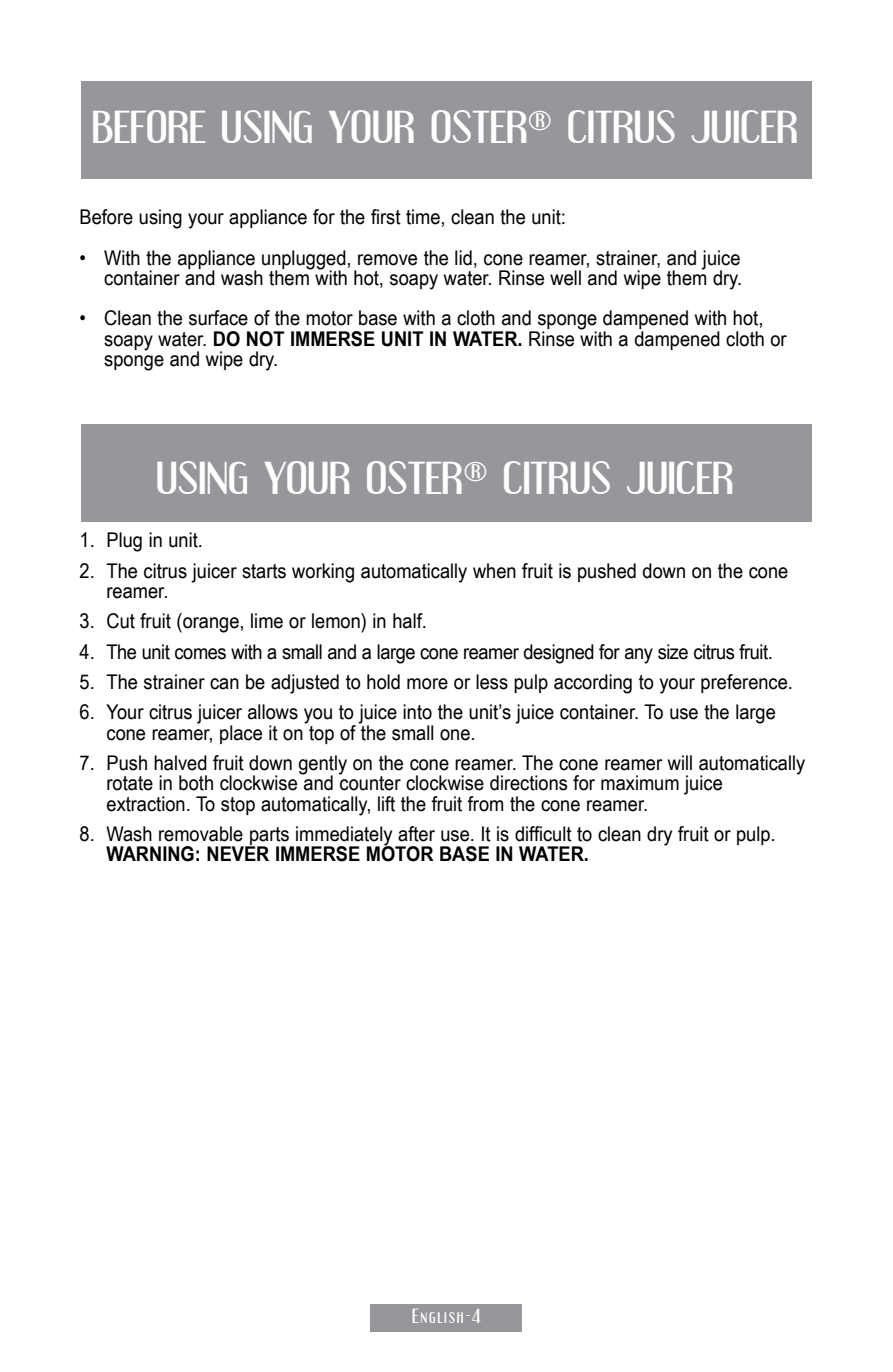
<style>
.page{position:relative;width:893px;height:1372px;background:#fff}
.page>*{position:absolute;margin:0;border:0;box-sizing:border-box;transform-origin:0 0}
.t1{font:40.5px "Engebrechtre";color:#fff;scale:1.1 1}
.t2{font:20.25px/20.2px "Arial Narrow";color:#000;scale:1.1 1}
.t3{font:20.25px "Arial Narrow";letter-spacing:-.02em;color:#000;scale:1.1 1}
.t4{font:700 20.25px "Arial Narrow";color:#000;scale:1.1 1}
.t5{font:18px "Engebrechtre";letter-spacing:.1em;color:#fff}
.s1{font-weight:700}
</style>
<div class="page">
<div style="left:371px;top:1303px;width:151px;height:28px;background:#95979a"></div>
<div style="left:81px;top:81px;width:731px;height:97px;background:#95979a"></div>
<div style="left:81px;top:424px;width:731px;height:97px;background:#95979a"></div>
<h1 class="t1" style="left:92px;top:103px;width:644px">BEFORE USING YOUR OSTER® CITRUS JUICER</h1>
<p class="t2" style="left:80px;top:206px;width:444px">Before using your appliance for the first time, clean the unit:</p>
<p class="t2" style="left:80px;top:246px;width:604px;text-align:right">• With the appliance unplugged, remove the lid, cone reamer, strainer, and juice container and wash them with hot, soapy water. Rinse well and wipe them dry.</p>
<p class="t2" style="left:104px;top:307px;width:622px;text-indent:-25px">• Clean the surface of the motor base with a cloth and sponge dampened with hot, soapy water. <span class="s1">DO NOT IMMERSE UNIT IN WATER.</span> Rinse with a dampened cloth or sponge and wipe dry.</p>
<h1 class="t1" style="left:156px;top:454px;width:526px">USING YOUR OSTER® CITRUS JUICER</h1>
<p class="t2" style="left:80px;top:529px;width:114px">1. Plug in unit.</p>
<p class="t2" style="left:107px;top:559px;width:621px;text-indent:-27px">2. The citrus juicer starts working automatically when fruit is pushed down on the cone reamer.</p>
<p class="t2" style="left:80px;top:610px;width:317px">3. Cut fruit (orange, lime or lemon) in half.</p>
<p class="t3" style="left:80px;top:636px;width:632px">4. The unit comes with a small and a large cone reamer designed for any size citrus fruit.</p>
<p class="t2" style="left:80px;top:671px;width:650px">5. The strainer can be adjusted to hold more or less pulp according to your preference.</p>
<p class="t2" style="left:107px;top:701px;width:610px;text-indent:-27px">6. Your citrus juicer allows you to juice into the unit’s juice container. To use the large cone reamer, place it on top of the small one.</p>
<p class="t2" style="left:107px;top:752px;width:637px;text-indent:-27px">7. Push halved fruit down gently on the cone reamer. The cone reamer will automatically rotate in both clockwise and counter clockwise directions for maximum juice extraction. To stop automatically, lift the fruit from the cone reamer.</p>
<p class="t2" style="left:80px;top:823px;width:634px">8. Wash removable parts immediately after use. It is difficult to clean dry fruit or pulp.</p>
<p class="t4" style="left:107px;top:838px;width:440px">WARNING: NEVER IMMERSE MOTOR BASE IN WATER.</p>
<p class="t5" style="left:412px;top:1305px;width:70px">English-4</p>
</div>
